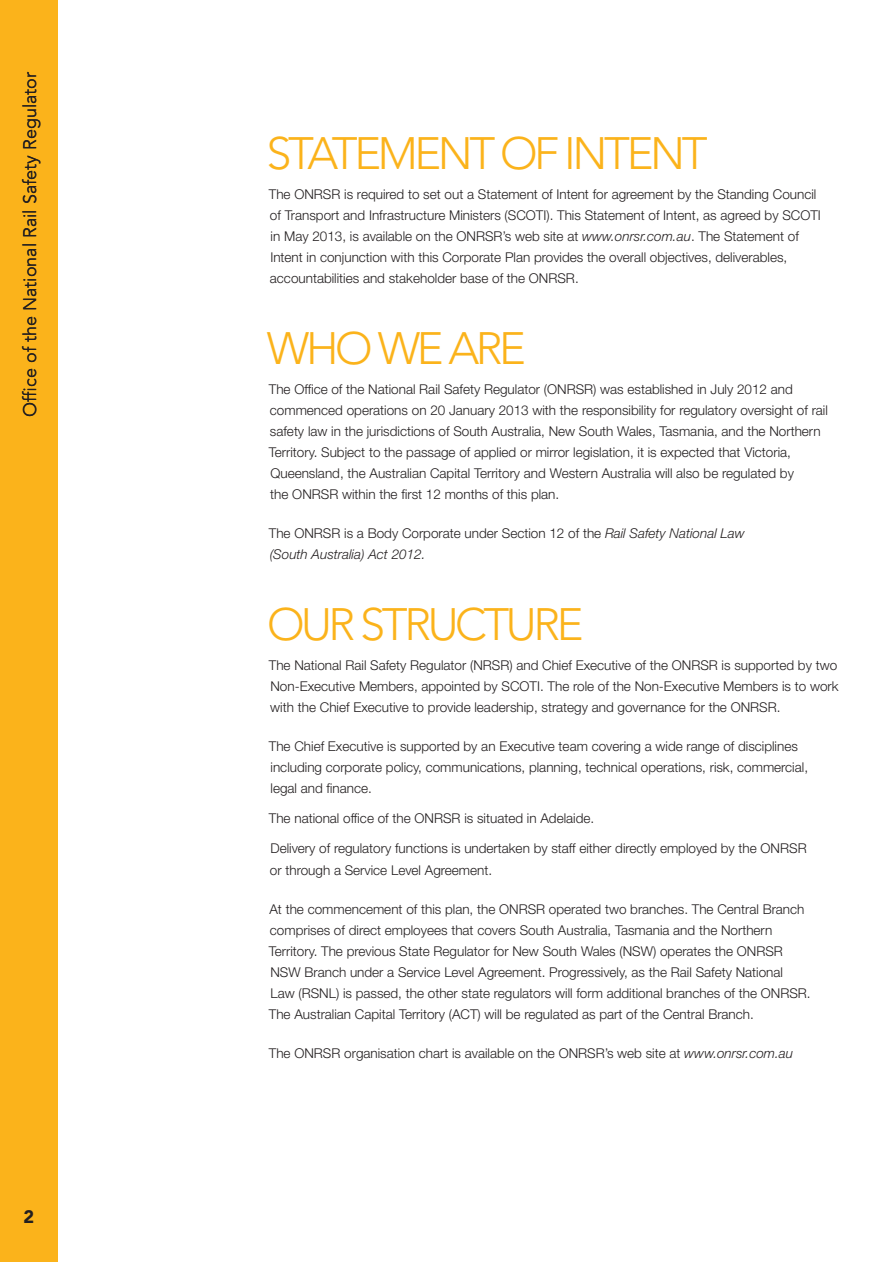
<style>
.page{position:relative;width:893px;height:1262px;background:#fff}
.page>*{position:absolute;margin:0;border:0;box-sizing:border-box;transform-origin:0 0}
.t1{font:300 45px "Avenir LT Std";letter-spacing:-.075em;color:#fbb31b}
.t2{font:18px "Avenir LT Std";color:#231f20}
.t3{font:900 18px "Avenir LT Std";color:#231f20}
.t4{font:300 13.5px/21px "Helvetica Neue LT Std";color:#231f20}
.t5{font:italic 300 13.5px/21px "Helvetica Neue LT Std";color:#231f20}
.s1{font-style:italic}
.s2{font-style:normal}
</style>
<div class="page">
<div style="left:0;top:0;width:58px;height:1261px;background:#fbb31b"></div>
<h2 class="t2" style="left:20px;top:416px;width:346px;rotate:-90deg">Office of the National Rail Safety Regulator</h2>
<h2 class="t3" style="left:23px;top:1205px;width:12px">2</h2>
<h1 class="t1" style="left:266px;top:127px;width:442px">STATEMENT OF INTENT</h1>
<p class="t4" style="left:269px;top:183px;width:553px">The ONRSR is required to set out a Statement of Intent for agreement by the Standing Council of Transport and Infrastructure Ministers (SCOTI). This Statement of Intent, as agreed by SCOTI in May 2013, is available on the ONRSR’s web site at <span class="s1">www.onrsr.com.au</span>. The Statement of Intent in conjunction with this Corporate Plan provides the overall objectives, deliverables, accountabilities and stakeholder base of the ONRSR.</p>
<h1 class="t1" style="left:267px;top:322px;width:260px">WHO WE ARE</h1>
<p class="t4" style="left:269px;top:378px;width:560px">The Office of the National Rail Safety Regulator (ONRSR) was established in July 2012 and commenced operations on 20 January 2013 with the responsibility for regulatory oversight of rail safety law in the jurisdictions of South Australia, New South Wales, Tasmania, and the Northern Territory. Subject to the passage of applied or mirror legislation, it is expected that Victoria, Queensland, the Australian Capital Territory and Western Australia will also be regulated by<br>the ONRSR within the first 12 months of this plan.</p>
<p class="t5" style="left:269px;top:523px;width:477px"><span class="s2">The ONRSR is a Body Corporate under Section 12 of the</span> Rail Safety National Law (South Australia) Act 2012.</p>
<h1 class="t1" style="left:267px;top:598px;width:318px">OUR STRUCTURE</h1>
<p class="t4" style="left:269px;top:654px;width:571px;text-align:justify">The National Rail Safety Regulator (NRSR) and Chief Executive of the ONRSR is supported by two Non-Executive Members, appointed by SCOTI. The role of the Non-Executive Members is to work with the Chief Executive to provide leadership, strategy and governance for the ONRSR.</p>
<p class="t4" style="left:269px;top:735px;width:540px">The Chief Executive is supported by an Executive team covering a wide range of disciplines including corporate policy, communications, planning, technical operations, risk, commercial, legal and finance.</p>
<p class="t4" style="left:269px;top:807px;width:327px">The national office of the ONRSR is situated in Adelaide.</p>
<p class="t4" style="left:270px;top:837px;width:538px">Delivery of regulatory functions is undertaken by staff either directly employed by the ONRSR or through a Service Level Agreement.</p>
<p class="t4" style="left:269px;top:897px;width:543px">At the commencement of this plan, the ONRSR operated two branches. The Central Branch comprises of direct employees that covers South Australia, Tasmania and the Northern Territory. The previous State Regulator for New South Wales (NSW) operates the ONRSR NSW Branch under a Service Level Agreement. Progressively, as the Rail Safety National<br>Law (RSNL) is passed, the other state regulators will form additional branches of the ONRSR.<br>The Australian Capital Territory (ACT) will be regulated as part of the Central Branch.</p>
<p class="t4" style="left:269px;top:1042px;width:525px">The ONRSR organisation chart is available on the ONRSR’s web site at <span class="s1">www.onrsr.com.au</span></p>
</div>
